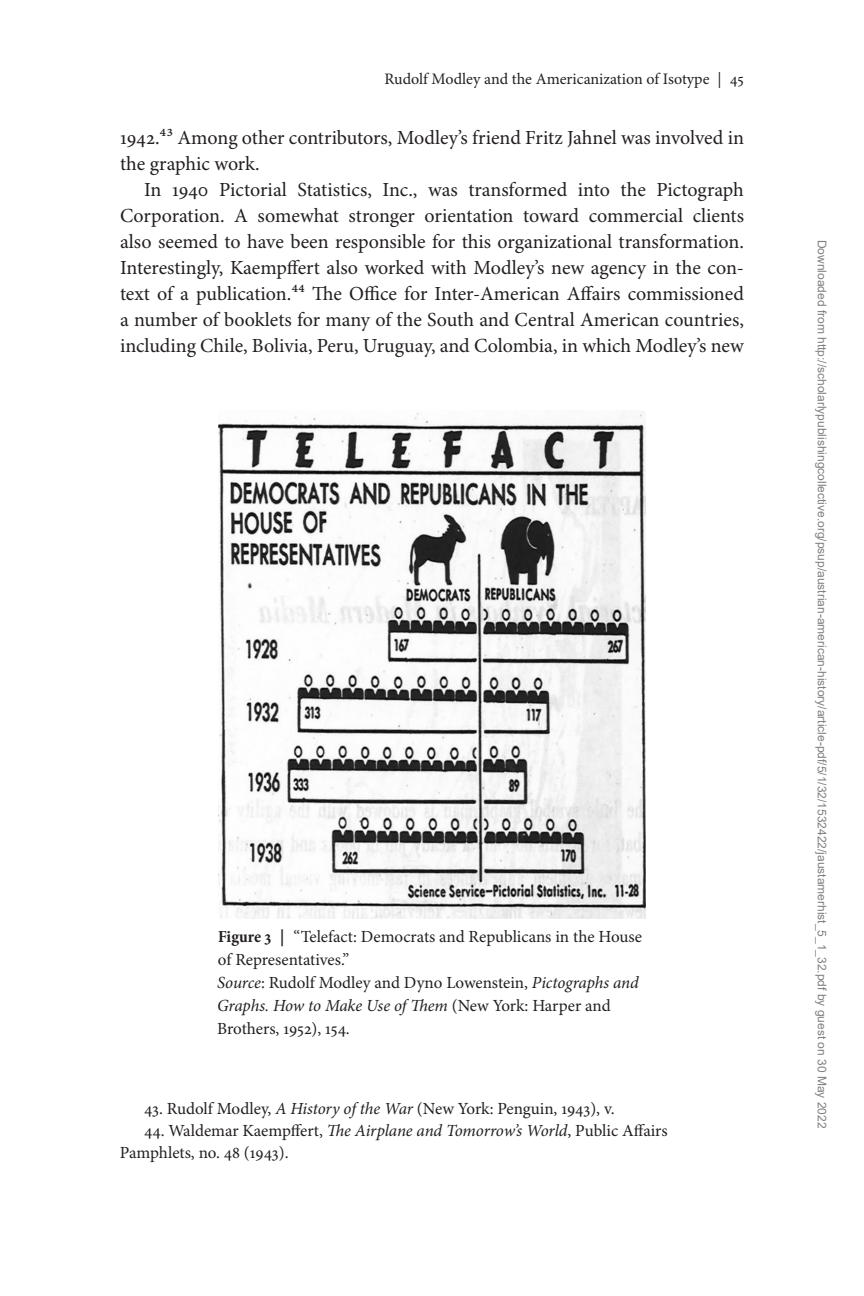
<style>
.page{position:relative;width:864px;height:1296px;background:#fff}
.page>*{position:absolute;margin:0;border:0;box-sizing:border-box;transform-origin:0 0}
.t1{font:20px/26px "Minion Pro";color:#231f20}
.t2{font:17px/22.8px "Minion Pro";letter-spacing:-.005em;color:#231f20}
.t3{font:16px "Minion Pro";color:#231f20}
.t4{font:12px "Arial";color:#808080}
.s1{font-weight:700;font-stretch:condensed}
.s2{font-style:italic}
</style>
<div class="page">
<img style="left:218px;top:413px;width:428px;height:506px">
<p class="t3" style="left:385px;top:69px;width:361px">Rudolf Modley and the Americanization of Isotype | 45</p>
<p class="t1" style="left:120px;top:125px;width:625px">1942.43 Among other contributors, Modley’s friend Fritz Jahnel was involved in the graphic work.</p>
<p class="t1" style="left:120px;top:177px;width:626px;text-align:justify;text-indent:24px">In 1940 Pictorial Statistics, Inc., was transformed into the Pictograph Corporation. A somewhat stronger orientation toward commercial clients also seemed to have been responsible for this organizational transformation.<br>Interestingly, Kaempffert also worked with Modley’s new agency in the con&shy;text of a publication.44 The Office for Inter-American Affairs commissioned a number of booklets for many of the South and Central American countries, including Chile, Bolivia, Peru, Uruguay, and Colombia, in which Modley’s new</p>
<p class="t2" style="left:217px;top:926px;width:426px"><span class="s1">Figure 3 |</span> “Telefact: Democrats and Republicans in the House of Representatives.”<br><span class="s2">Source</span>: Rudolf Modley and Dyno Lowenstein, <span class="s2">Pictographs and Graphs. How to Make Use of Them</span> (New York: Harper and Brothers, 1952), 154.</p>
<p class="t2" style="left:144px;top:1098px;width:472px">43. Rudolf Modley, <span class="s2">A History of the War</span> (New York: Penguin, 1943), v.</p>
<p class="t2" style="left:120px;top:1120px;width:549px;line-height:22px;text-indent:24px">44. Waldemar Kaempffert, <span class="s2">The Airplane and Tomorrow’s World</span>, Public Affairs<br>Pamphlets, no. 48 (1943).</p>
<p class="t4" style="left:827px;top:240px;width:890px;rotate:90deg">Downloaded from http://scholarlypublishingcollective.org/psup/austrian-american-history/article-pdf/5/1/32/1532422/jaustamerhist_5_1_32.pdf by guest on 30 May 2022</p>
</div>
